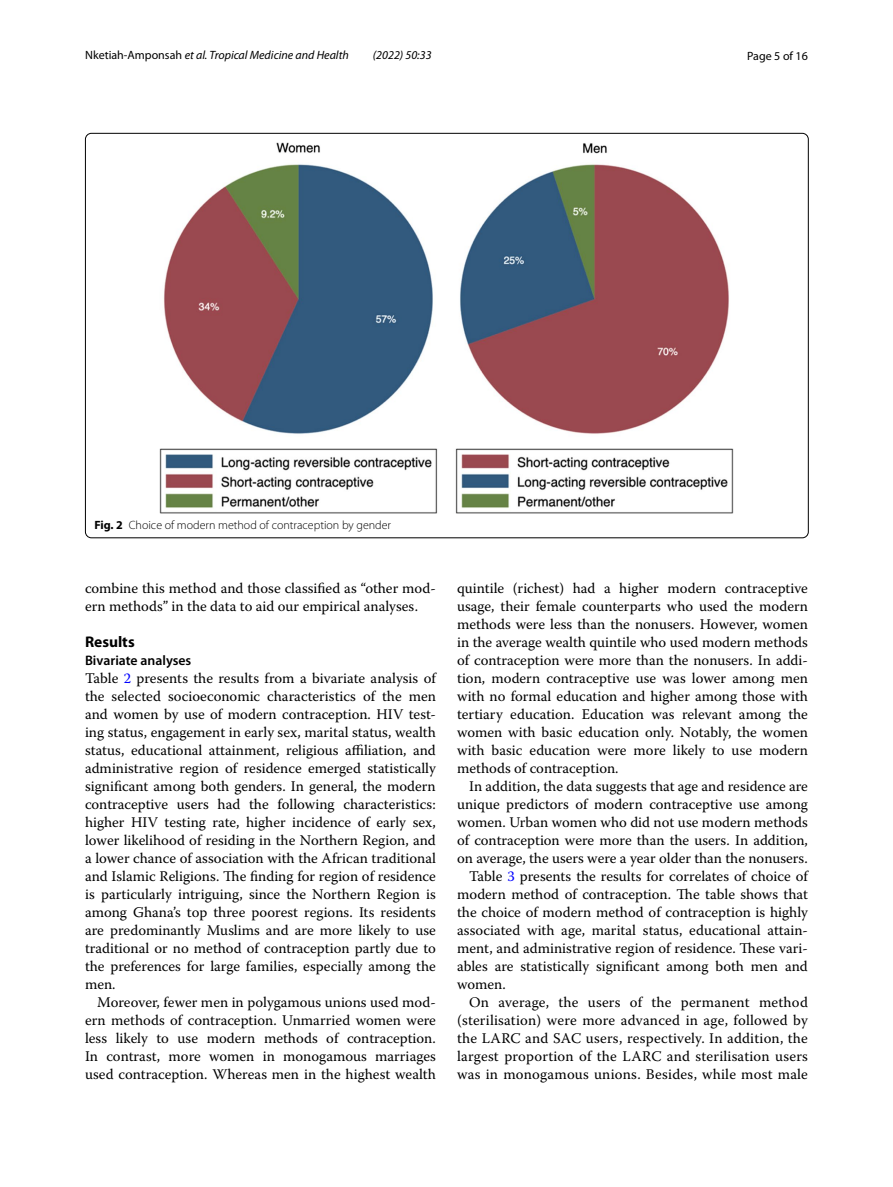
<style>
.page{position:relative;width:893px;height:1187px;background:#fff}
.page>*{position:absolute;margin:0;border:0;box-sizing:border-box;transform-origin:0 0}
.t1{font:700 15.45px "Myriad Pro";color:#000}
.t2{font:14.7px/18px "Warnock Pro";color:#000;text-align:justify}
.t3{font:600 13.8px "Myriad Pro";color:#000}
.t4{font:italic 12px "Myriad Pro";color:#000}
.t5{font:300 12px "Myriad Pro";color:#000}
.t6{font:12px "Myriad Pro";color:#000}
.s1{font-style:normal}
.s2{font-weight:700}
.s3{color:#00f}
</style>
<div class="page">
<img style="left:160px;top:142px;width:574px;height:371px">
<p class="t4" style="left:85px;top:48px;width:265px"><span class="s1">Nketiah‑Amponsah</span> et al. Tropical Medicine and Health</p>
<p class="t4" style="left:373px;top:48px;width:60px">(2022) 50:33</p>
<p class="t6" style="left:747px;top:48px;width:62px">Page 5 of 16</p>
<p class="t5" style="left:94px;top:518px;width:298px"><span class="s2">Fig. 2</span> Choice of modern method of contraception by gender</p>
<p class="t2" style="left:85px;top:579px;width:352px">combine this method and those classified as “other mod&shy;ern methods” in the data to aid our empirical analyses.</p>
<p class="t1" style="left:85px;top:632px;width:51px">Results</p>
<p class="t3" style="left:85px;top:651px;width:108px">Bivariate analyses</p>
<p class="t2" style="left:85px;top:669px;width:352px">Table <span class="s3">2</span> presents the results from a bivariate analysis of the selected socioeconomic characteristics of the men and women by use of modern contraception. HIV test&shy;ing status, engagement in early sex, marital status, wealth status, educational attainment, religious affiliation, and administrative region of residence emerged statistically significant among both genders. In general, the modern contraceptive users had the following characteristics: higher HIV testing rate, higher incidence of early sex, lower likelihood of residing in the Northern Region, and a lower chance of association with the African traditional and Islamic Religions. The finding for region of residence is particularly intriguing, since the Northern Region is among Ghana’s top three poorest regions. Its residents are predominantly Muslims and are more likely to use traditional or no method of contraception partly due to the preferences for large families, especially among the men.</p>
<p class="t2" style="left:85px;top:993px;width:352px;text-indent:12px">Moreover, fewer men in polygamous unions used mod&shy;ern methods of contraception. Unmarried women were less likely to use modern methods of contraception.<br>In contrast, more women in monogamous marriages used contraception. Whereas men in the highest wealth</p>
<p class="t2" style="left:457px;top:579px;width:352px">quintile (richest) had a higher modern contraceptive usage, their female counterparts who used the modern methods were less than the nonusers. However, women in the average wealth quintile who used modern methods of contraception were more than the nonusers. In addi&shy;tion, modern contraceptive use was lower among men with no formal education and higher among those with tertiary education. Education was relevant among the women with basic education only. Notably, the women with basic education were more likely to use modern methods of contraception.</p>
<p class="t2" style="left:469px;top:777px;width:340px">In addition, the data suggests that age and residence are</p>
<p class="t2" style="left:457px;top:795px;width:352px">unique predictors of modern contraceptive use among</p>
<p class="t2" style="left:457px;top:813px;width:352px">women. Urban women who did not use modern methods</p>
<p class="t2" style="left:457px;top:831px;width:352px">of contraception were more than the users. In addition,</p>
<p class="t2" style="left:457px;top:849px;width:352px">on average, the users were a year older than the nonusers.</p>
<p class="t2" style="left:469px;top:867px;width:340px">Table <span class="s3">3</span> presents the results for correlates of choice of</p>
<p class="t2" style="left:457px;top:885px;width:352px">modern method of contraception. The table shows that</p>
<p class="t2" style="left:457px;top:903px;width:352px">the choice of modern method of contraception is highly</p>
<p class="t2" style="left:457px;top:921px;width:352px">associated with age, marital status, educational attain-</p>
<p class="t2" style="left:457px;top:939px;width:352px">ment, and administrative region of residence. These vari-</p>
<p class="t2" style="left:457px;top:957px;width:352px">ables are statistically significant among both men and</p>
<p class="t2" style="left:457px;top:975px;width:50px">women.</p>
<p class="t2" style="left:469px;top:993px;width:340px">On average, the users of the permanent method</p>
<p class="t2" style="left:457px;top:1011px;width:352px">(sterilisation) were more advanced in age, followed by</p>
<p class="t2" style="left:457px;top:1029px;width:352px">the LARC and SAC users, respectively. In addition, the</p>
<p class="t2" style="left:457px;top:1047px;width:352px">largest proportion of the LARC and sterilisation users</p>
<p class="t2" style="left:457px;top:1065px;width:352px">was in monogamous unions. Besides, while most male</p>
</div>
